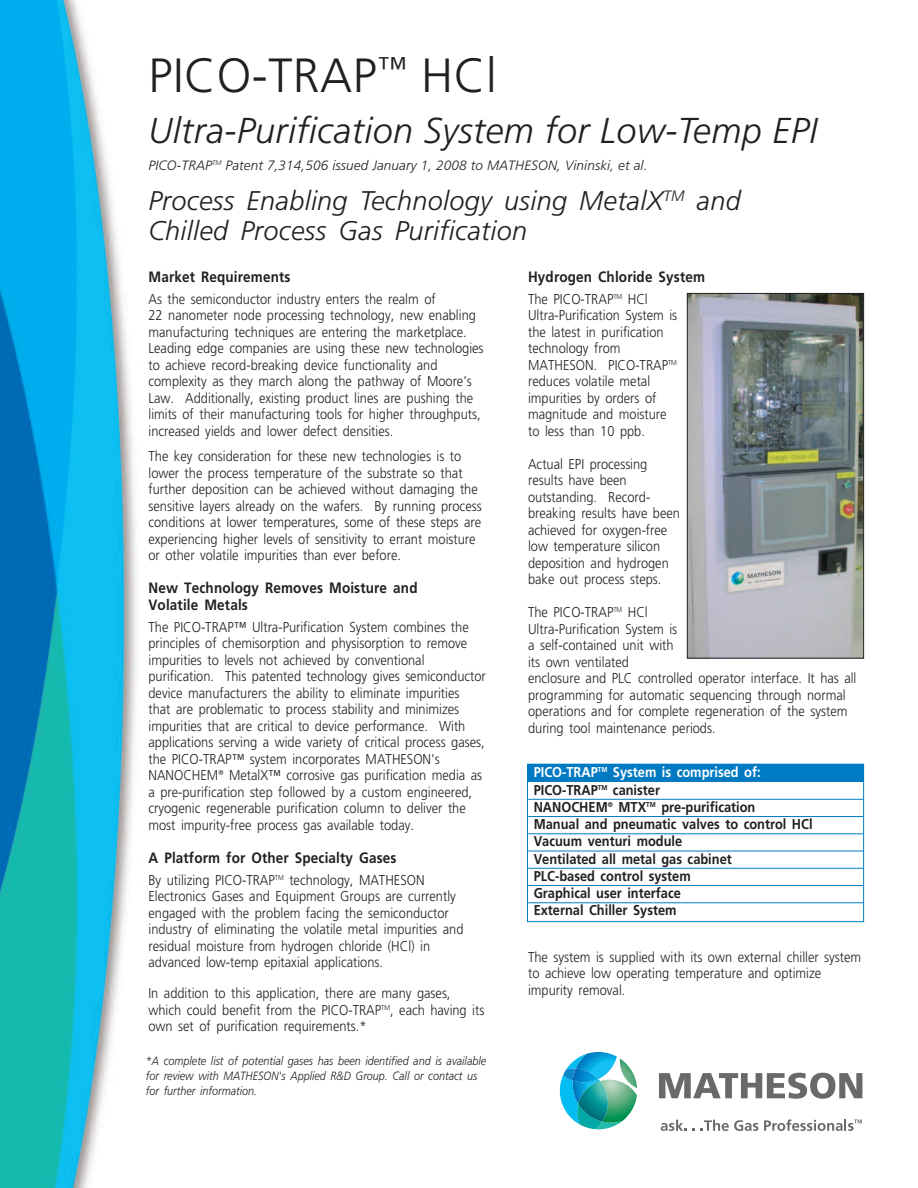
<style>
.page{position:relative;width:918px;height:1188px;background:#fff}
.page>*{position:absolute;margin:0;border:0;box-sizing:border-box;transform-origin:0 0}
.t1{font:300 48px "Frutiger";letter-spacing:.01em;color:#231f20}
.t2{font:italic 300 36px "Frutiger";letter-spacing:.01em;color:#231f20}
.t3{font:italic 300 27px/30px "Frutiger";letter-spacing:.01em;color:#231f20}
.t4{font:700 15px/16.5px "Frutiger";letter-spacing:.01em;color:#231f20;scale:.9 1}
.t5{font:300 14.25px/16.5px "Frutiger";color:#231f20;scale:.9 1}
.t6{font:700 14.25px/17.2px "Frutiger";color:#231f20;scale:.9 1}
.t7{font:italic 300 13.5px "Frutiger";letter-spacing:.01em;color:#231f20}
.t8{font:italic 300 12px/15px "Frutiger";color:#231f20;scale:.9 1}
.s1{color:#fff}
</style>
<div class="page">
<img style="left:0;top:0;width:137px;height:1188px">
<svg style="left:560px;top:1052px;width:77px;height:77px"></svg>
<svg style="left:659px;top:1073px;width:203px;height:26px"></svg>
<svg style="left:661px;top:1120px;width:25px;height:11px"></svg>
<svg style="left:701px;top:1120px;width:57px;height:11px"></svg>
<svg style="left:764px;top:1119px;width:98px;height:12px"></svg>
<img style="left:689px;top:295px;width:173px;height:362px">
<div style="left:687px;top:293px;width:177px;height:366px;border:1px solid #231f20"></div>
<div style="left:527px;top:764px;width:337px;height:158px;border:1px solid #007bc3"></div>
<div style="left:528px;top:764px;width:336px;height:17px;background:#007bc3"></div>
<hr style="left:528px;top:799px;width:335px;height:1px;background:#007bc3">
<hr style="left:528px;top:816px;width:335px;height:1px;background:#007bc3">
<hr style="left:528px;top:833px;width:335px;height:1px;background:#007bc3">
<hr style="left:528px;top:851px;width:335px;height:1px;background:#007bc3">
<hr style="left:528px;top:868px;width:335px;height:1px;background:#007bc3">
<hr style="left:528px;top:885px;width:335px;height:1px;background:#007bc3">
<hr style="left:528px;top:902px;width:335px;height:1px;background:#007bc3">
<h1 class="t1" style="left:148px;top:56px;width:350px">PICO-TRAP<sup>™</sup> HCl</h1>
<h2 class="t2" style="left:148px;top:116px;width:670px">Ultra-Purification System for Low-Temp EPI</h2>
<p class="t7" style="left:148px;top:159px;width:501px">PICO-TRAP<sup>TM</sup> Patent 7,314,506 issued January 1, 2008 to MATHESON, Vininski, et al.</p>
<h3 class="t3" style="left:148px;top:188px;width:594px">Process Enabling Technology using MetalX<sup>TM</sup> and<br>Chilled Process Gas Purification</h3>
<p class="t4" style="left:149px;top:270px;width:159px">Market Requirements</p>
<p class="t5" style="left:149px;top:292px;width:374px">As the semiconductor industry enters the realm of<br>22 nanometer node processing technology, new enabling manufacturing techniques are entering the marketplace.<br>Leading edge companies are using these new technologies to achieve record-breaking device functionality and complexity as they march along the pathway of Moore’s Law. Additionally, existing product lines are pushing the limits of their manufacturing tools for higher throughputs, increased yields and lower defect densities.</p>
<p class="t5" style="left:149px;top:449px;width:372px">The key consideration for these new technologies is to lower the process temperature of the substrate so that further deposition can be achieved without damaging the sensitive layers already on the wafers. By running process conditions at lower temperatures, some of these steps are experiencing higher levels of sensitivity to errant moisture or other volatile impurities than ever before.</p>
<p class="t4" style="left:149px;top:581px;width:300px">New Technology Removes Moisture and<br>Volatile Metals</p>
<p class="t5" style="left:149px;top:620px;width:376px">The PICO-TRAP™ Ultra-Purification System combines the principles of chemisorption and physisorption to remove impurities to levels not achieved by conventional purification. This patented technology gives semiconductor device manufacturers the ability to eliminate impurities<br>that are problematic to process stability and minimizes impurities that are critical to device performance. With applications serving a wide variety of critical process gases, the PICO-TRAP™ system incorporates MATHESON's NANOCHEM<sup>®</sup> MetalX™ corrosive gas purification media as a pre-purification step followed by a custom engineered, cryogenic regenerable purification column to deliver the most impurity-free process gas available today.</p>
<p class="t4" style="left:149px;top:850px;width:277px">A Platform for Other Specialty Gases</p>
<p class="t5" style="left:148px;top:873px;width:352px">By utilizing PICO-TRAP<sup>TM</sup> technology, MATHESON Electronics Gases and Equipment Groups are currently engaged with the problem facing the semiconductor industry of eliminating the volatile metal impurities and residual moisture from hydrogen chloride (HCl) in advanced low-temp epitaxial applications.</p>
<p class="t5" style="left:148px;top:986px;width:375px">In addition to this application, there are many gases, which could benefit from the PICO-TRAP<sup>TM</sup>, each having its own set of purification requirements.*</p>
<p class="t4" style="left:528px;top:270px;width:198px">Hydrogen Chloride System</p>
<p class="t5" style="left:528px;top:292px;width:167px">The PICO-TRAP<sup>TM</sup> HCl<br>Ultra-Purification System is the latest in purification technology from<br>MATHESON. PICO-TRAP<sup>TM </sup>reduces volatile metal impurities by orders of magnitude and moisture to less than 10 ppb.</p>
<p class="t5" style="left:528px;top:457px;width:170px">Actual EPI processing results have been outstanding. Record&shy;breaking results have been achieved for oxygen-free low temperature silicon deposition and hydrogen bake out process steps.</p>
<p class="t5" style="left:528px;top:605px;width:366px">The PICO-TRAP<sup>TM</sup> HCl<br>Ultra-Purification System is<br>a self-contained unit with<br>its own ventilated<br>enclosure and PLC controlled operator interface. It has all programming for automatic sequencing through normal operations and for complete regeneration of the system during tool maintenance periods.</p>
<p class="t6" style="left:534px;top:765px;width:311px"><span class="s1">PICO-TRAP</span><sup>TM</sup> <span class="s1">System is comprised of:<br></span>PICO-TRAP<sup>TM</sup> canister<br>NANOCHEM<sup>®</sup> MTX<sup>TM</sup> pre-purification<br>Manual and pneumatic valves to control HCl<br>Vacuum venturi module<br>Ventilated all metal gas cabinet<br>PLC-based control system<br>Graphical user interface<br>External Chiller System</p>
<p class="t5" style="left:528px;top:950px;width:372px">The system is supplied with its own external chiller system to achieve low operating temperature and optimize impurity removal.</p>
<p class="t8" style="left:146px;top:1054px;width:380px">*A complete list of potential gases has been identified and is available for review with MATHESON's Applied R&amp;D Group. Call or contact us for further information.</p>
</div>
